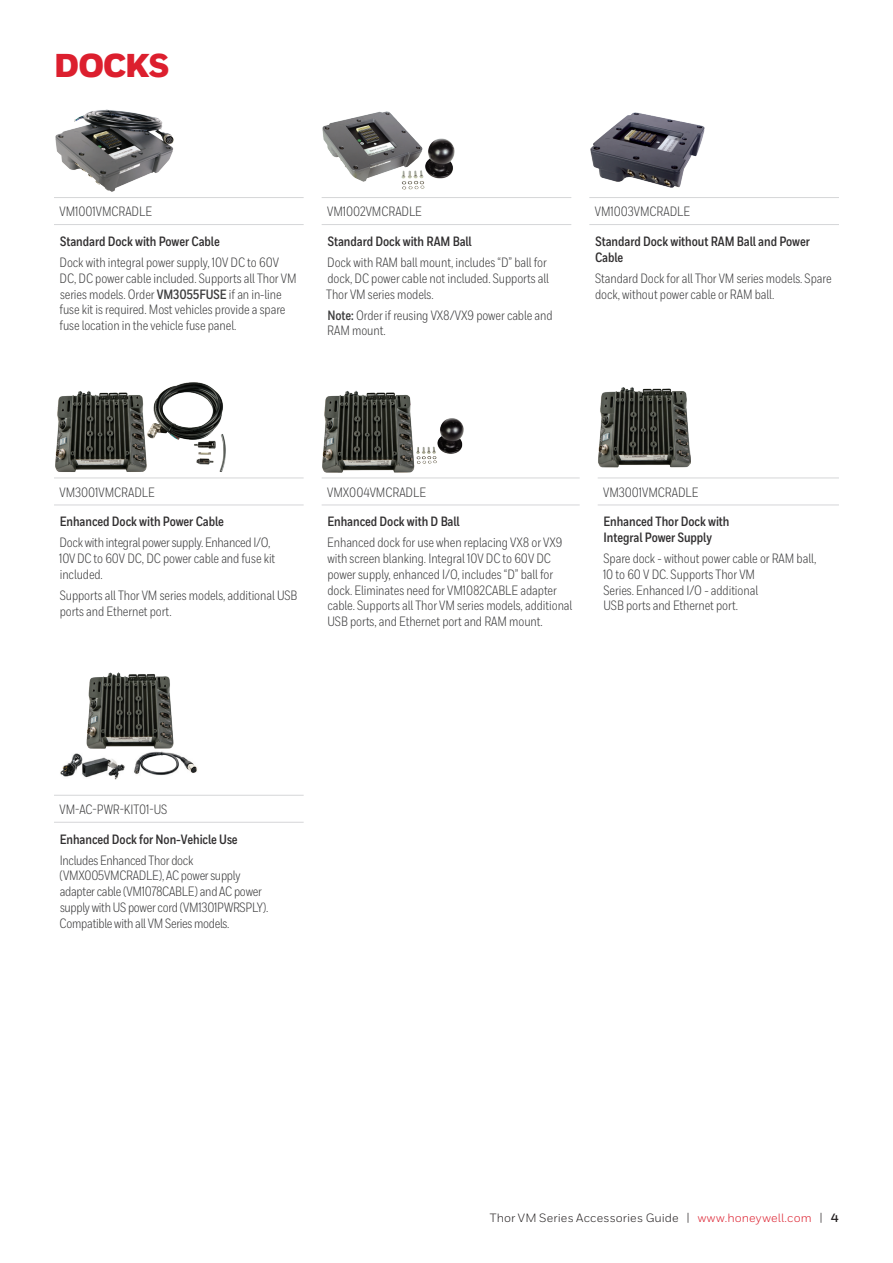
<style>
.page{position:relative;width:893px;height:1263px;background:#fff}
.page>*{position:absolute;margin:0;border:0;box-sizing:border-box;transform-origin:0 0}
.Catalog__Heading_1{font:900 33px "Honeywell Sans";letter-spacing:-.045em;color:#dc1f2e}
.Catalog__Description{font:13.5px/15.8px "Honeywell Cond";letter-spacing:-.005em;color:#3e3e3f}
.Catalog__Product_Name{font:700 13.5px/15.8px "Honeywell Cond";letter-spacing:-.005em;color:#312f30}
.Catalog__SKU{font:13.5px "Honeywell Cond";letter-spacing:-.005em;color:#3e3e3f}
.t1{font:12px "Honeywell Sans";letter-spacing:.01em;color:#231f20}
.s1{font-weight:700}
.s2{color:#dc1f2e}
</style>
<div class="page">
<hr style="left:54px;top:197px;width:250px;height:1px;background:#d5d6d8">
<hr style="left:322px;top:197px;width:249px;height:1px;background:#d5d6d8">
<hr style="left:589px;top:197px;width:250px;height:1px;background:#d5d6d8">
<hr style="left:54px;top:224px;width:250px;height:1px;background:#d5d6d8">
<hr style="left:322px;top:224px;width:249px;height:1px;background:#d5d6d8">
<hr style="left:589px;top:224px;width:250px;height:1px;background:#d5d6d8">
<img style="left:55px;top:109px;width:119px;height:83px">
<img style="left:322px;top:111px;width:133px;height:79px">
<img style="left:590px;top:112px;width:115px;height:76px">
<hr style="left:598px;top:478px;width:241px;height:1px;background:#d5d6d8">
<hr style="left:598px;top:505px;width:241px;height:1px;background:#d5d6d8">
<hr style="left:54px;top:478px;width:250px;height:1px;background:#d5d6d8">
<hr style="left:322px;top:478px;width:258px;height:1px;background:#d5d6d8">
<hr style="left:54px;top:505px;width:250px;height:1px;background:#d5d6d8">
<hr style="left:322px;top:505px;width:258px;height:1px;background:#d5d6d8">
<img style="left:55px;top:382px;width:171px;height:90px">
<img style="left:322px;top:390px;width:142px;height:83px">
<img style="left:598px;top:387px;width:92px;height:81px">
<hr style="left:54px;top:795px;width:250px;height:1px;background:#d5d6d8">
<hr style="left:54px;top:822px;width:250px;height:1px;background:#d5d6d8">
<img style="left:60px;top:672px;width:138px;height:108px">
<p class="Catalog__Heading_1" style="left:54px;top:45px;width:117px">DOCKS</p>
<p class="Catalog__SKU" style="left:60px;top:204px;width:94px">VM1001VMCRADLE</p>
<p class="Catalog__SKU" style="left:327px;top:204px;width:96px">VM1002VMCRADLE</p>
<p class="Catalog__SKU" style="left:595px;top:204px;width:97px">VM1003VMCRADLE</p>
<p class="Catalog__Product_Name" style="left:60px;top:234px;width:161px">Standard Dock with Power Cable</p>
<p class="Catalog__Description" style="left:60px;top:255px;width:239px">Dock with integral power supply, 10V DC to 60V DC, DC power cable included. Supports all Thor VM series models. Order <span class="s1">VM3055FUSE</span> if an in-line fuse kit is required. Most vehicles provide a spare fuse location in the vehicle fuse panel.</p>
<p class="Catalog__Product_Name" style="left:328px;top:234px;width:146px">Standard Dock with RAM Ball</p>
<p class="Catalog__Description" style="left:326px;top:255px;width:224px">Dock with RAM ball mount, includes “D” ball for dock, DC power cable not included. Supports all<br>Thor VM series models.</p>
<p class="Catalog__Description" style="left:327px;top:307px;width:227px"><span class="s1">Note:</span> Order if reusing VX8/VX9 power cable and<br>RAM mount.</p>
<p class="Catalog__Product_Name" style="left:595px;top:234px;width:216px">Standard Dock without RAM Ball and Power<br>Cable</p>
<p class="Catalog__Description" style="left:595px;top:270px;width:238px">Standard Dock for all Thor VM series models. Spare dock, without power cable or RAM ball.</p>
<p class="Catalog__SKU" style="left:60px;top:484px;width:97px">VM3001VMCRADLE</p>
<p class="Catalog__SKU" style="left:327px;top:484px;width:100px">VMX004VMCRADLE</p>
<p class="Catalog__SKU" style="left:603px;top:484px;width:97px">VM3001VMCRADLE</p>
<p class="Catalog__Product_Name" style="left:60px;top:514px;width:166px">Enhanced Dock with Power Cable</p>
<p class="Catalog__Description" style="left:59px;top:535px;width:217px">Dock with integral power supply. Enhanced I/O,<br>10V DC to 60V DC, DC power cable and fuse kit included.</p>
<p class="Catalog__Description" style="left:60px;top:588px;width:239px">Supports all Thor VM series models, additional USB ports and Ethernet port.</p>
<p class="Catalog__Product_Name" style="left:327px;top:514px;width:134px">Enhanced Dock with D Ball</p>
<p class="Catalog__Description" style="left:327px;top:535px;width:247px">Enhanced dock for use when replacing VX8 or VX9 with screen blanking. Integral 10V DC to 60V DC power supply, enhanced I/O, includes “D” ball for dock. Eliminates need for VM1082CABLE adapter cable. Supports all Thor VM series models, additional USB ports, and Ethernet port and RAM mount.</p>
<p class="Catalog__Product_Name" style="left:603px;top:514px;width:128px">Enhanced Thor Dock with<br>Integral Power Supply</p>
<p class="Catalog__Description" style="left:603px;top:551px;width:215px">Spare dock - without power cable or RAM ball, 10 to 60 V DC. Supports Thor VM<br>Series. Enhanced I/O - additional<br>USB ports and Ethernet port.</p>
<p class="Catalog__SKU" style="left:60px;top:801px;width:109px">VM-AC-PWR-KIT01-US</p>
<p class="Catalog__Product_Name" style="left:60px;top:831px;width:179px">Enhanced Dock for Non-Vehicle Use</p>
<p class="Catalog__Description" style="left:60px;top:852px;width:210px">Includes Enhanced Thor dock (VMX005VMCRADLE), AC power supply adapter cable (VM1078CABLE) and AC power supply with US power cord (VM1301PWRSPLY).<br>Compatible with all VM Series models.</p>
<p class="t1" style="left:490px;top:1211px;width:351px">Thor VM Series Accessories Guide | <span class="s2">www.honeywell.com</span> | <span class="s1">4</span></p>
</div>
